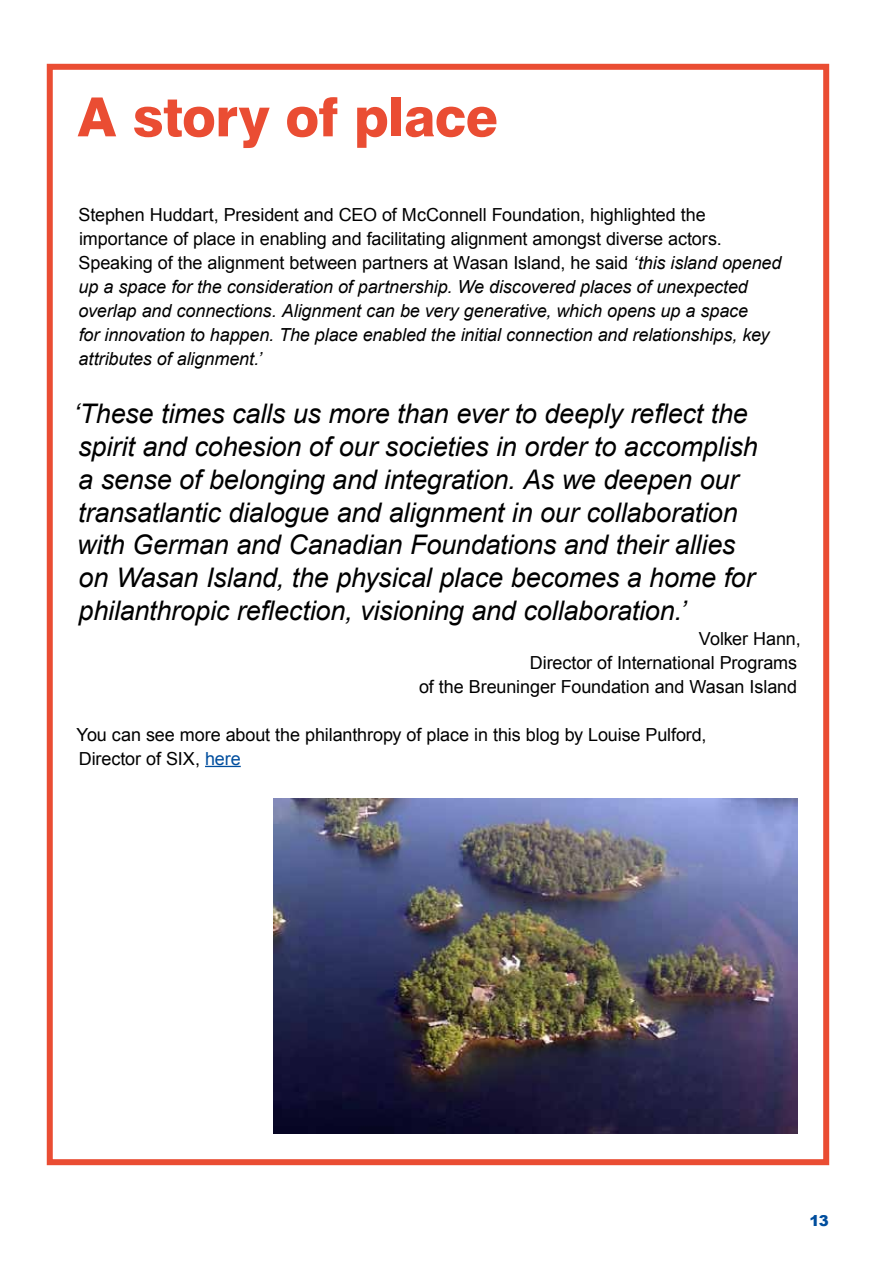
<style>
.page{position:relative;width:893px;height:1263px;background:#fff}
.page>*{position:absolute;margin:0;border:0;box-sizing:border-box;transform-origin:0 0}
.t1{font:800 54px "Swiss 721 BT";letter-spacing:-.01em;color:#ea4d33}
.t2{font:italic 27px/33px "Arial";letter-spacing:-.01em;color:#000}
.t3{font:italic 18px/24px "Arial";letter-spacing:-.005em;color:#000}
.t4{font:18px/24px "Arial";letter-spacing:-.005em;color:#000;text-align:right}
.t5{font:900 15px "Arial";color:#004e9e}
.s1{font-style:normal}
.s2{color:#004e9e}
</style>
<div class="page">
<div style="left:47px;top:64px;width:782px;height:1101px;border:6px solid #ea4d33"></div>
<hr style="left:205px;top:766px;width:36px;height:1px;background:#004e9e">
<img style="left:274px;top:798px;width:524px;height:336px">
<h1 class="t1" style="left:78px;top:84px;width:422px">A story of place</h1>
<p class="t3" style="left:78px;top:203px;width:704px"><span class="s1">Stephen Huddart, President and CEO of McConnell Foundation, highlighted the importance of place in enabling and facilitating alignment amongst diverse actors.<br>Speaking of the alignment between partners at Wasan Island, he said</span> ‘this island opened up a space for the consideration of partnership. We discovered places of unexpected overlap and connections. Alignment can be very generative, which opens up a space<br>for innovation to happen. The place enabled the initial connection and relationships, key attributes of alignment.’</p>
<p class="t2" style="left:73px;top:397px;width:686px">‘These times calls us more than ever to deeply reflect the spirit and cohesion of our societies in order to accomplish a sense of belonging and integration. As we deepen our transatlantic dialogue and alignment in our collaboration with German and Canadian Foundations and their allies on Wasan Island, the physical place becomes a home for philanthropic reflection, visioning and collaboration.’</p>
<p class="t4" style="left:419px;top:626px;width:383px">Volker Hann,<br>Director of International Programs<br>of the Breuninger Foundation and Wasan Island</p>
<p class="t4" style="left:77px;top:722px;width:631px;text-align:left">You can see more about the philanthropy of place in this blog by Louise Pulford,<br>Director of SIX, <span class="s2">here</span></p>
<p class="t5" style="left:809px;top:1209px;width:21px">13</p>
</div>
